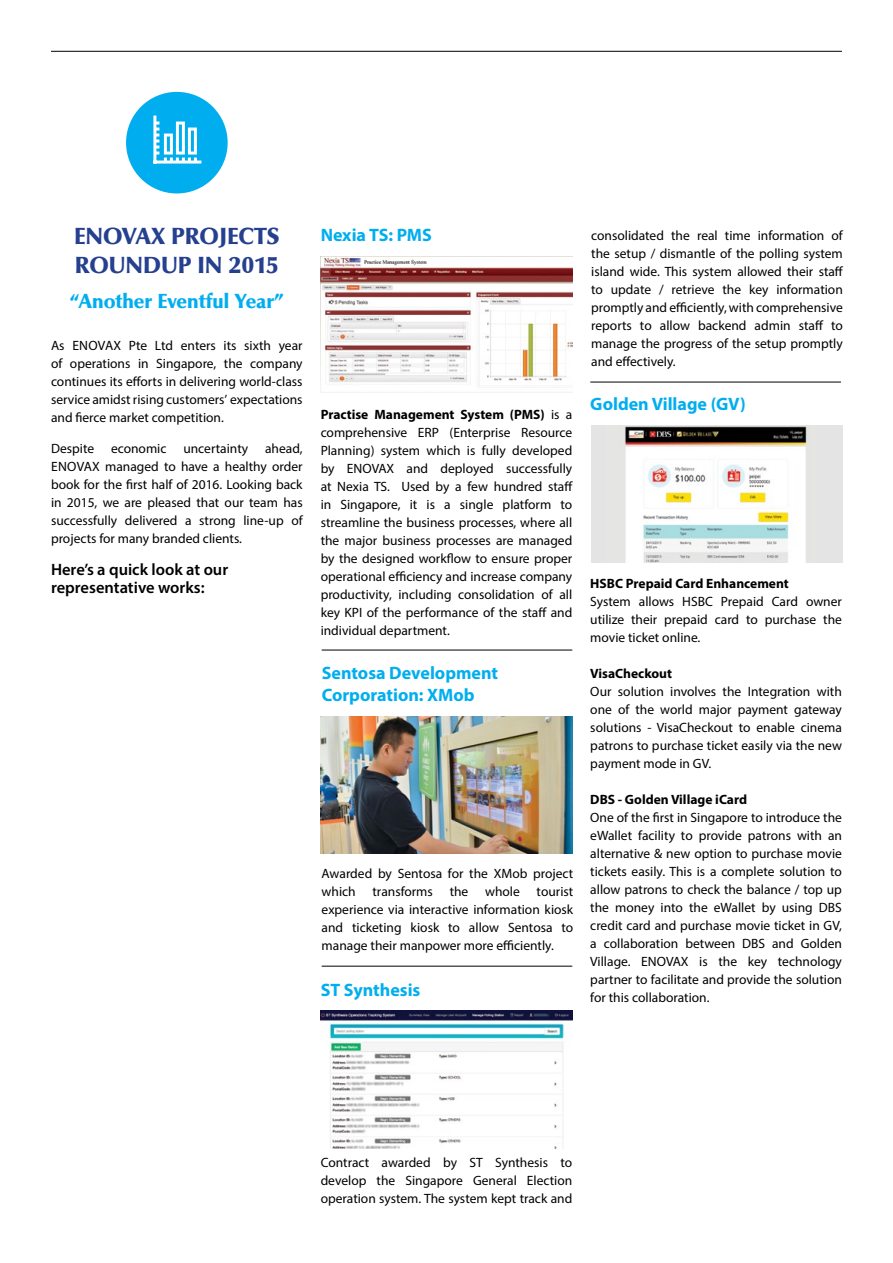
<style>
.page{position:relative;width:893px;height:1263px;background:#fff}
.page>*{position:absolute;margin:0;border:0;box-sizing:border-box;transform-origin:0 0}
.t1{font:24px/28.8px "URW Classico Blac";color:#25408f}
.t2{font:21px "URW Classico Blac";color:#00aeef}
.t3{font:700 18px/21.6px "Myriad Pro";color:#00aeef}
.t4{font:600 16.5px/18px "Myriad Pro";color:#000}
.t5{font:13.5px/18px "Myriad Pro";color:#000;text-align:justify}
.t6{font:700 13.5px "Myriad Pro";color:#000}
.s1{font-weight:700}
</style>
<div class="page">
<div style="left:126px;top:92px;width:102px;height:101px;background:#00aeef;border-radius:50%"></div>
<img style="left:321px;top:257px;width:251px;height:136px">
<div style="left:591px;top:425px;width:252px;height:138px;background:#e5e4e4"></div>
<img style="left:624px;top:426px;width:183px;height:137px">
<img style="left:321px;top:1011px;width:251px;height:137px">
<img style="left:321px;top:716px;width:251px;height:138px">
<hr style="left:322px;top:650px;width:250px;height:1px;background:#000">
<hr style="left:322px;top:966px;width:250px;height:1px;background:#000">
<hr style="left:590px;top:382px;width:251px;height:1px;background:#000">
<svg style="left:153px;top:115px;width:49px;height:49px"></svg>
<hr style="left:51px;top:51px;width:791px;height:1px;background:#000">
<h1 class="t1" style="left:74px;top:221px;width:207px">ENOVAX PROJECTS<br>ROUNDUP IN 2015</h1>
<h2 class="t2" style="left:70px;top:288px;width:215px">“Another Eventful Year”</h2>
<p class="t5" style="left:51px;top:336px;width:38px">As Enovax</p>
<p class="t5" style="left:51px;top:336px;width:253px;text-indent:78px">Pte Ltd enters its sixth year of operations in Singapore, the company continues its efforts in delivering world-class service amidst rising customers’ expectations and fierce market competition.</p>
<p class="t5" style="left:51px;top:439px;width:253px">Despite economic uncertainty ahead,<br>Enovax</p>
<p class="t5" style="left:51px;top:457px;width:253px;text-indent:54px">managed to have a healthy order book for the first half of 2016. Looking back in 2015, we are pleased that our team has successfully delivered a strong line-up of projects for many branded clients.</p>
<p class="t4" style="left:51px;top:560px;width:179px">Here’s a quick look at our representative works:</p>
<h3 class="t3" style="left:321px;top:224px;width:113px">Nexia TS: PMS</h3>
<p class="t5" style="left:321px;top:405px;width:254px"><span class="s1">Practise Management System (PMS)</span> is a comprehensive ERP (Enterprise Resource Planning) system which is fully developed by ENOVAX and deployed successfully at Nexia TS. Used by a few hundred staff in Singapore, it is a single platform to streamline the business processes, where all the major business processes are managed by the designed workflow to ensure proper operational efficiency and increase company productivity, including consolidation of all key KPI of the performance of the staff and individual department.</p>
<h3 class="t3" style="left:322px;top:662px;width:178px">Sentosa Development<br>Corporation: XMob</h3>
<p class="t5" style="left:322px;top:864px;width:253px">Awarded by Sentosa for the XMob project which transforms the whole tourist experience via interactive information kiosk and ticketing kiosk to allow Sentosa to manage their manpower more efficiently.</p>
<h3 class="t3" style="left:321px;top:978px;width:101px">ST Synthesis</h3>
<p class="t5" style="left:591px;top:227px;width:254px">consolidated the real time information of the setup / dismantle of the polling system island wide. This system allowed their staff to update / retrieve the key information promptly and efficiently, with comprehensive reports to allow backend admin staff to manage the progress of the setup promptly and effectively.</p>
<h3 class="t3" style="left:590px;top:392px;width:157px">Golden Village (GV)</h3>
<p class="t6" style="left:590px;top:575px;width:200px">HSBC Prepaid Card Enhancement</p>
<p class="t5" style="left:590px;top:592px;width:253px">System allows HSBC Prepaid Card owner utilize their prepaid card to purchase the movie ticket online.</p>
<p class="t6" style="left:590px;top:665px;width:83px">VisaCheckout</p>
<p class="t5" style="left:590px;top:682px;width:253px">Our solution involves the Integration with one of the world major payment gateway solutions - VisaCheckout to enable cinema patrons to purchase ticket easily via the new payment mode in GV.</p>
<p class="t6" style="left:590px;top:791px;width:158px">DBS - Golden Village iCard</p>
<p class="t5" style="left:590px;top:808px;width:253px">One of the first in Singapore to introduce the eWallet facility to provide patrons with an alternative &amp; new option to purchase movie tickets easily. This is a complete solution to allow patrons to check the balance / top up the money into the eWallet by using DBS credit card and purchase movie ticket in GV, a collaboration between DBS and Golden Village. ENOVAX is the key technology partner to facilitate and provide the solution for this collaboration.</p>
<p class="t5" style="left:321px;top:1153px;width:253px">Contract awarded by ST Synthesis to develop the Singapore General Election operation system. The system kept track and</p>
</div>
